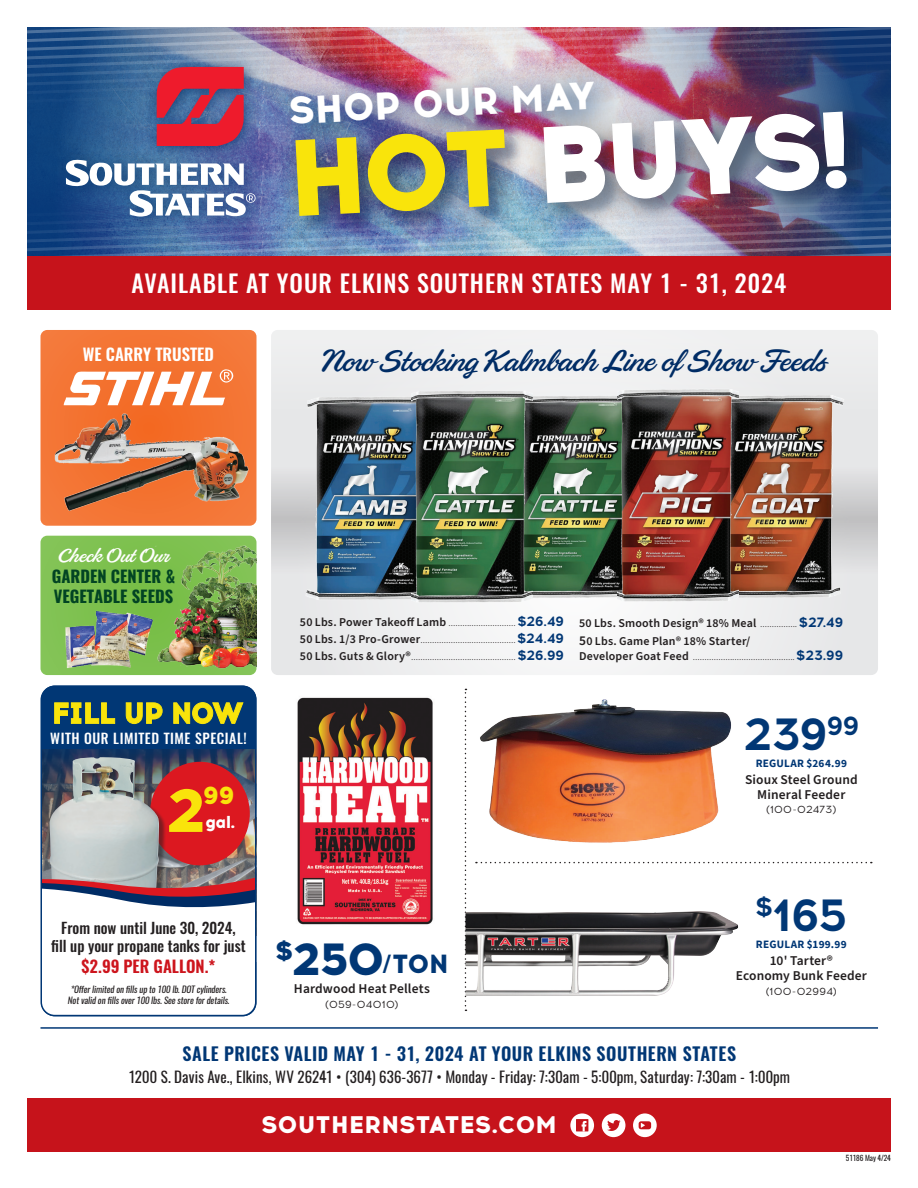
<style>
.page{position:relative;width:918px;height:1188px;background:#fff}
.page>*{position:absolute;margin:0;border:0;box-sizing:border-box;transform-origin:0 0}
.t1{font:800 62.1px "Acrom";color:#f9e40b}
.t2{font:700 45px "Acrom";letter-spacing:-.02em;color:#013775}
.t3{font:800 38.7px "Acrom";color:#fff}
.t4{font:30px "Sauber Script";color:#002c65}
.t5{font:800 26.25px "Acrom";color:#013775}
.t6{font:800 25.2px "Acrom";color:#f9e40b}
.t7{font:500 24px "Oswald";letter-spacing:.04em;color:#fff}
.t8{font:800 24px "Acrom";letter-spacing:.005em;color:#fff}
.t9{font:19.5px "Sauber Script";color:#fff}
.t10{font:600 18px "Oswald";letter-spacing:.025em;color:#013775}
.t11{font:800 17.25px "Acrom";color:#fff}
.t12{font:700 16.5px/19.5px "Oswald";color:#024423}
.t13{font:600 16.5px "Oswald";color:#cd151d}
.t14{font:600 16.5px "Oswald";color:#fff}
.t15{font:15px "Oswald";letter-spacing:.01em;color:#231f20}
.t16{font:500 15px/18px "Oswald";color:#231f20;text-align:center}
.t17{font:500 13.95px "Oswald";letter-spacing:.04em;color:#fff}
.t18{font:600 13.5px/15px "Source Sans Pro";letter-spacing:.01em;color:#231f20;text-align:center}
.t19{font:600 12px/17.1px "Source Sans Pro";letter-spacing:.015em;color:#231f20}
.t20{font:700 11.25px "Source Sans Pro";letter-spacing:.02em;color:#013775}
.t21{font:10.5px/17.1px "Acrom";letter-spacing:.025em;color:#231f20;text-align:justify}
.t22{font:9px/10.5px "Oswald";color:#231f20;text-align:center}
.t23{font:7.5px "Oswald";letter-spacing:-.01em;color:#231f20}
.s1{font-family:"Source Sans Pro";font-weight:600;font-size:12px}
.s2{font-weight:700;font-size:13.5px;color:#013775}
.s3{font-family:"Acrom";font-weight:400;font-size:10.5px}
.s4{font-family:"Acrom";font-weight:700;font-size:13.5px;color:#013775}
.s5{font-size:13.5px}
.s6{font-size:45px}
</style>
<div class="page">
<img style="left:27px;top:27px;width:864px;height:229px">
<div style="left:271px;top:330px;width:607px;height:345px;background:#eeeeef;border-radius:7px"></div>
<svg style="left:271px;top:470px;width:607px;height:100px;background:#d1d1d2"></svg>
<hr style="left:40px;top:1027px;width:838px;height:2px;background:#013775">
<div style="left:27px;top:256px;width:864px;height:54px;background:#c6131b"></div>
<div style="left:27px;top:1098px;width:864px;height:54px;background:#c6131b"></div>
<svg style="left:602px;top:1113px;width:23px;height:24px"></svg>
<svg style="left:570px;top:1113px;width:24px;height:24px"></svg>
<svg style="left:633px;top:1113px;width:24px;height:24px"></svg>
<div style="left:41px;top:686px;width:215px;height:330px;background:#013775;border-radius:14px"></div>
<img style="left:43px;top:749px;width:210px;height:7px">
<svg style="left:43px;top:756px;width:210px;height:104px;background:#575b66"></svg>
<div style="left:150px;top:762px;width:100px;height:103px;background:#dc1820;border-radius:50%"></div>
<div style="left:50px;top:758px;width:116px;height:178px;background:#231f20;opacity:.51"></div>
<img style="left:49px;top:757px;width:110px;height:103px">
<svg style="left:43px;top:860px;width:213px;height:156px;background:#dfd7db"></svg>
<div style="left:40px;top:686px;width:216px;height:330px;border:2px solid #013775;border-radius:14px"></div>
<svg style="left:54px;top:702px;width:190px;height:22px"></svg>
<svg style="left:465px;top:689px;width:1px;height:322px"></svg>
<img style="left:475px;top:699px;width:262px;height:165px">
<svg style="left:476px;top:862px;width:396px;height:1px"></svg>
<img style="left:465px;top:911px;width:273px;height:85px">
<img style="left:297px;top:697px;width:136px;height:228px">
<div style="left:40px;top:536px;width:216px;height:139px;background:#7fc251;border-radius:7px"></div>
<img style="left:739px;top:418px;width:109px;height:180px">
<img style="left:532px;top:418px;width:103px;height:188px">
<img style="left:301px;top:418px;width:110px;height:182px">
<img style="left:411px;top:418px;width:121px;height:192px">
<img style="left:618px;top:418px;width:121px;height:187px">
<svg style="left:271px;top:330px;width:607px;height:88px"></svg>
<div style="left:40px;top:330px;width:216px;height:196px;background:#f47636;border-radius:7px"></div>
<svg style="left:64px;top:369px;width:169px;height:36px"></svg>
<img style="left:155px;top:546px;width:101px;height:125px">
<img style="left:65px;top:605px;width:88px;height:64px">
<img style="left:54px;top:406px;width:148px;height:57px">
<img style="left:58px;top:431px;width:191px;height:80px">
<h3 class="t3" style="left:287px;top:82px;width:310px;rotate:-3deg">SHOP OUR MAY</h3>
<h3 class="t7" style="left:132px;top:271px;width:656px">AVAILABLE AT YOUR ELKINS SOUTHERN STATES MAY 1 - 31, 2024</h3>
<h3 class="t14" style="left:83px;top:345px;width:133px">WE CARRY TRUSTED</h3>
<h3 class="t4" style="left:323px;top:340px;width:505px">Now Stocking Kalmbach Line of Show Feeds</h3>
<h3 class="t9" style="left:58px;top:542px;width:113px">Check Out Our</h3>
<h3 class="t12" style="left:52px;top:568px;width:125px">GARDEN CENTER &amp;<br>VEGETABLE SEEDS</h3>
<h3 class="t17" style="left:50px;top:731px;width:198px">WITH OUR LIMITED TIME SPECIAL!</h3>
<h1 class="t1" style="left:166px;top:764px;width:41px">2</h1>
<h3 class="t6" style="left:203px;top:776px;width:33px">99</h3>
<h3 class="t11" style="left:205px;top:809px;width:32px">gal.</h3>
<h3 class="t16" style="left:51px;top:920px;width:196px">From now until June 30, 2024,<br>fill up your propane tanks for just</h3>
<h3 class="t13" style="left:82px;top:957px;width:135px">$2.99 PER GALLON.*</h3>
<p class="t22" style="left:68px;top:983px;width:165px">*Offerlimited onfillsup to100 lb.DOTcylinders.<br>Notvalid onfillsover100 lbs.Seestorefordetails.</p>
<p class="t21" style="left:300px;top:614px;width:266px"><span class="s1">50 Lbs. Power Takeoff Lamb</span> ............................. <span class="s2">$26.49<br></span><span class="s1">50 Lbs. 1/3 Pro-Grower</span>.........................................<span class="s2">$24.49<br></span><span class="s1">50 Lbs. Guts &amp; Glory®</span>............................................. <span class="s2">$26.99</span></p>
<p class="t19" style="left:579px;top:615px;width:266px">50 Lbs. Smooth Design® 18% Meal <span class="s3">................</span><span class="s4">$27.49<br></span><span class="s5">5</span>0 Lbs. Game Plan® 18% Starter/</p>
<p class="t21" style="left:579px;top:648px;width:265px"><span class="s1">Developer Goat Feed</span> ............................................<span class="s2">$23.99</span></p>
<h3 class="t5" style="left:275px;top:944px;width:175px">$<span class="s6">250</span>/TON</h3>
<p class="t18" style="left:294px;top:981px;width:137px">Hardwood Heat Pellets</p>
<p class="t21" style="left:325px;top:996px;width:75px">(059-04010)</p>
<h2 class="t2" style="left:743px;top:702px;width:117px">239<sup>99</sup></h2>
<p class="t20" style="left:756px;top:755px;width:93px">REGULAR $264.99</p>
<p class="t18" style="left:745px;top:772px;width:114px">Sioux Steel Ground<br>Mineral Feeder</p>
<p class="t21" style="left:766px;top:801px;width:72px">(100-02473)</p>
<h2 class="t2" style="left:755px;top:884px;width:94px"><sup>$</sup>165</h2>
<p class="t20" style="left:756px;top:937px;width:92px">REGULAR $199.99</p>
<p class="t18" style="left:736px;top:954px;width:133px">10' Tarter®<br>Economy Bunk Feeder</p>
<p class="t21" style="left:766px;top:983px;width:73px">(100-02994)</p>
<h3 class="t10" style="left:182px;top:1044px;width:555px">SALE PRICES VALID MAY 1 - 31, 2024 AT YOUR ELKINS SOUTHERN STATES</h3>
<h3 class="t15" style="left:128px;top:1063px;width:663px">1200 S. Davis Ave., Elkins, WV 26241 • (304) 636-3677 • Monday - Friday: 7:30am - 5:00pm, Saturday: 7:30am - 1:00pm</h3>
<h3 class="t8" style="left:261px;top:1107px;width:297px">SOUTHERNSTATES.COM</h3>
<p class="t23" style="left:846px;top:1151px;width:47px">51186 May 4/24</p>
</div>
